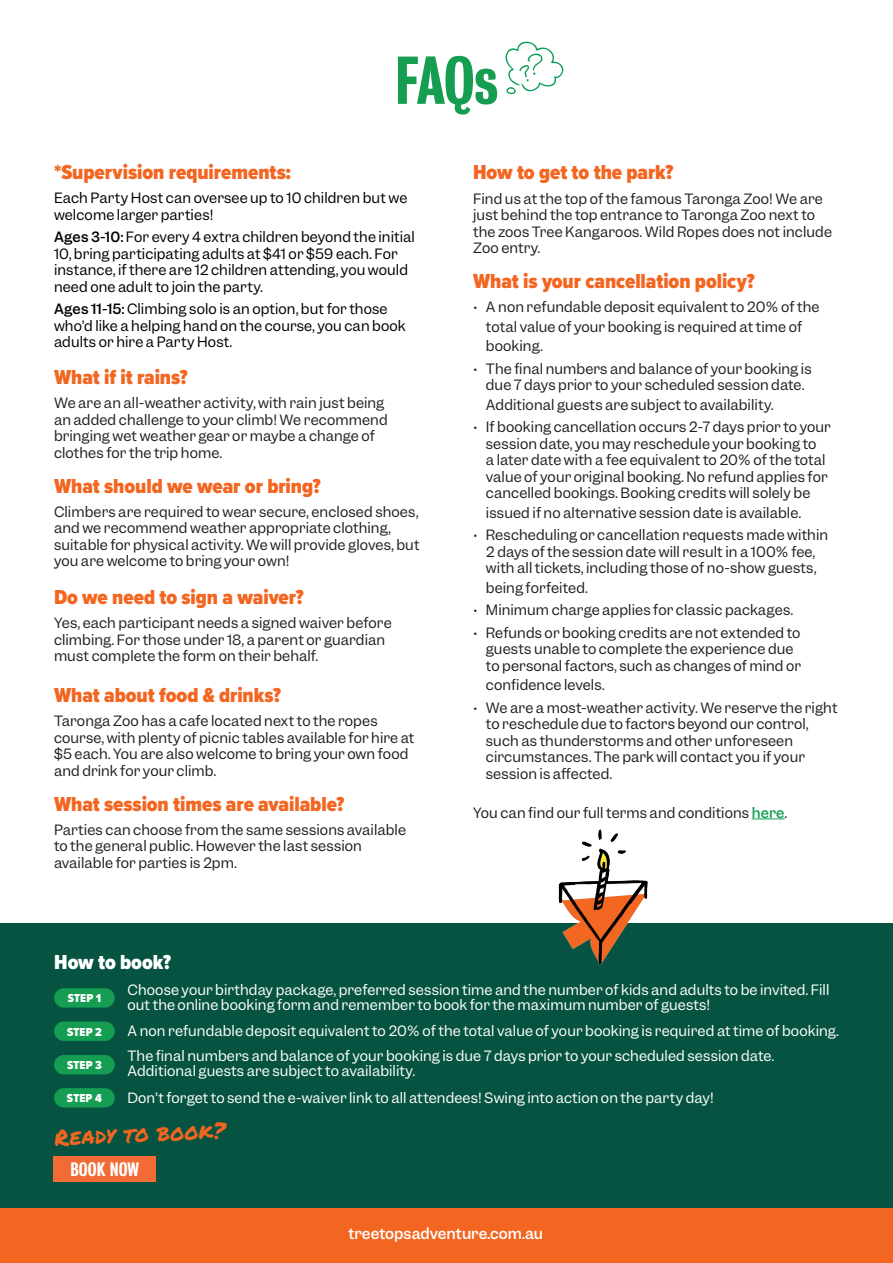
<style>
.page{position:relative;width:893px;height:1263px;background:#fff}
.page>*{position:absolute;margin:0;border:0;box-sizing:border-box;transform-origin:0 0}
.t1{font:500 61.5px "Bureau Grot Condensed";color:#159e52}
.t2{font:22.5px "Permanent Marker";color:#f36621}
.t3{font:900 21px "Proxima Nova Cond";color:#f36621}
.t4{font:900 21px "Proxima Nova Cond";color:#fff}
.t5{font:500 17.7px "Bureau Grot Condensed";color:#fff}
.t6{font:500 14.25px "Garnett";color:#fff}
.t7{font:13.5px/16.5px "Garnett";letter-spacing:.01em;color:#231f20}
.t8{font:13.5px/15px "Garnett";letter-spacing:.01em;color:#fff}
.t9{font:13.5px/16.5px "Garnett";letter-spacing:.01em;color:#000}
.t10{font:900 12px "Proxima Nova Cond";letter-spacing:.01em;color:#fff}
.s1{font-weight:500}
.s2{font-weight:500;color:#159e52}
</style>
<div class="page">
<div style="left:0;top:923px;width:893px;height:289px;background:#055340"></div>
<div style="left:0;top:1209px;width:893px;height:54px;background:#f36621"></div>
<hr style="left:752px;top:818px;width:33px;height:1px;background:#159e52">
<div style="left:54px;top:988px;width:61px;height:19px;background:#159e52;border-radius:10px"></div>
<svg style="left:505px;top:42px;width:58px;height:52px"></svg>
<div style="left:54px;top:1021px;width:61px;height:20px;background:#159e52;border-radius:10px"></div>
<div style="left:54px;top:1055px;width:61px;height:19px;background:#159e52;border-radius:10px"></div>
<div style="left:54px;top:1088px;width:61px;height:19px;background:#159e52;border-radius:10px"></div>
<img style="left:558px;top:829px;width:90px;height:136px">
<div style="left:54px;top:1157px;width:102px;height:25px;background:#f26a35"></div>
<p class="t1" style="left:395px;top:45px;width:105px">FAQs</p>
<p class="t3" style="left:54px;top:156px;width:239px">*Supervision requirements:</p>
<p class="t9" style="left:54px;top:190px;width:355px">Each Party Host can oversee up to 10 children but we welcome larger parties!</p>
<p class="t9" style="left:54px;top:229px;width:362px"><span class="s1">Ages 3-10:</span> For every 4 extra children beyond the initial 10, bring participating adults at $41 or $59 each. For instance, if there are 12 children attending, you would need one adult to join the party.</p>
<p class="t9" style="left:54px;top:301px;width:353px"><span class="s1">Ages 11-15:</span> Climbing solo is an option, but for those who’d like a helping hand on the course, you can book adults or hire a Party Host.</p>
<p class="t3" style="left:54px;top:362px;width:135px">What if it rains?</p>
<p class="t7" style="left:54px;top:395px;width:335px">We are an all-weather activity, with rain just being an added challenge to your climb! We recommend bringing wet weather gear or maybe a change of clothes for the trip home.</p>
<p class="t3" style="left:54px;top:470px;width:268px">What should we wear or bring?</p>
<p class="t7" style="left:54px;top:503px;width:367px">Climbers are required to wear secure, enclosed shoes, and we recommend weather appropriate clothing, suitable for physical activity. We will provide gloves, but you are welcome to bring your own!</p>
<p class="t3" style="left:54px;top:582px;width:251px">Do we need to sign a waiver?</p>
<p class="t7" style="left:54px;top:615px;width:339px">Yes, each participant needs a signed waiver before climbing. For those under 18, a parent or guardian must complete the form on their behalf.</p>
<p class="t3" style="left:54px;top:680px;width:229px">What about food &amp; drinks?</p>
<p class="t7" style="left:54px;top:713px;width:362px">Taronga Zoo has a cafe located next to the ropes course, with plenty of picnic tables available for hire at $5 each. You are also welcome to bring your own food and drink for your climb.</p>
<p class="t3" style="left:54px;top:788px;width:292px">What session times are available?</p>
<p class="t7" style="left:54px;top:821px;width:354px">Parties can choose from the same sessions available to the general public. However the last session available for parties is 2pm.</p>
<p class="t4" style="left:54px;top:947px;width:118px">How to book?</p>
<p class="t3" style="left:473px;top:157px;width:202px">How to get to the park?</p>
<p class="t7" style="left:473px;top:190px;width:360px">Find us at the top of the famous Taronga Zoo! We are just behind the top entrance to Taronga Zoo next to the zoos Tree Kangaroos. Wild Ropes does not include Zoo entry.</p>
<p class="t3" style="left:473px;top:266px;width:283px">What is your cancellation policy?</p>
<p class="t7" style="left:486px;top:297px;width:335px;line-height:19.5px;text-indent:-13px">• A non refundable deposit equivalent to 20% of the total value of your booking is required at time of booking.</p>
<p class="t7" style="left:473px;top:360px;width:340px;text-align:center">• The final numbers and balance of your booking is due 7 days prior to your scheduled session date.</p>
<p class="t7" style="left:486px;top:396px;width:289px">Additional guests are subject to availability.</p>
<p class="t7" style="left:486px;top:419px;width:346px;text-indent:-13px">• If booking cancellation occurs 2-7 days prior to your session date, you may reschedule your booking to<br>a later date with a fee equivalent to 20% of the total value of your original booking. No refund applies for cancelled bookings. Booking credits will solely be</p>
<p class="t7" style="left:486px;top:504px;width:317px">issued if no alternative session date is available.</p>
<p class="t7" style="left:473px;top:527px;width:356px;text-align:center">• Rescheduling or cancellation requests made within<br>2 days of the session date will result in a 100% fee, with all tickets, including those of no-show guests,</p>
<p class="t7" style="left:486px;top:579px;width:103px">being forfeited.</p>
<p class="t7" style="left:473px;top:602px;width:321px">• Minimum charge applies for classic packages.</p>
<p class="t7" style="left:486px;top:624px;width:317px;text-indent:-13px">• Refunds or booking credits are not extended to guests unable to complete the experience due to personal factors, such as changes of mind or</p>
<p class="t7" style="left:486px;top:677px;width:120px">confidence levels.</p>
<p class="t7" style="left:486px;top:699px;width:353px;text-indent:-13px">• We are a most-weather activity. We reserve the right to reschedule due to factors beyond our control, such as thunderstorms and other unforeseen circumstances. The park will contact you if your session is affected.</p>
<p class="t7" style="left:473px;top:804px;width:315px">You can find our full terms and conditions <span class="s2">here</span>.</p>
<p class="t10" style="left:68px;top:989px;width:35px">STEP 1</p>
<p class="t8" style="left:127px;top:982px;width:703px">Choose your birthday package, preferred session time and the number of kids and adults to be invited. Fill out the online booking form and remember to book for the maximum number of guests!</p>
<p class="t10" style="left:67px;top:1023px;width:36px">STEP 2</p>
<p class="t8" style="left:127px;top:1023px;width:713px">A non refundable deposit equivalent to 20% of the total value of your booking is required at time of booking.</p>
<p class="t8" style="left:127px;top:1048px;width:648px">The final numbers and balance of your booking is due 7 days prior to your scheduled session date.<br>Additional guests are subject to availability.</p>
<p class="t10" style="left:67px;top:1056px;width:36px">STEP 3</p>
<p class="t10" style="left:67px;top:1089px;width:36px">STEP 4</p>
<p class="t8" style="left:127px;top:1090px;width:588px">Don’t forget to send the e-waiver link to all attendees! Swing into action on the party day!</p>
<p class="t2" style="left:54px;top:1121px;width:173px;rotate:-3deg">Ready to book?</p>
<p class="t5" style="left:70px;top:1159px;width:70px">BOOK NOW</p>
<p class="t6" style="left:348px;top:1224px;width:196px">treetopsadventure.com.au</p>
</div>
